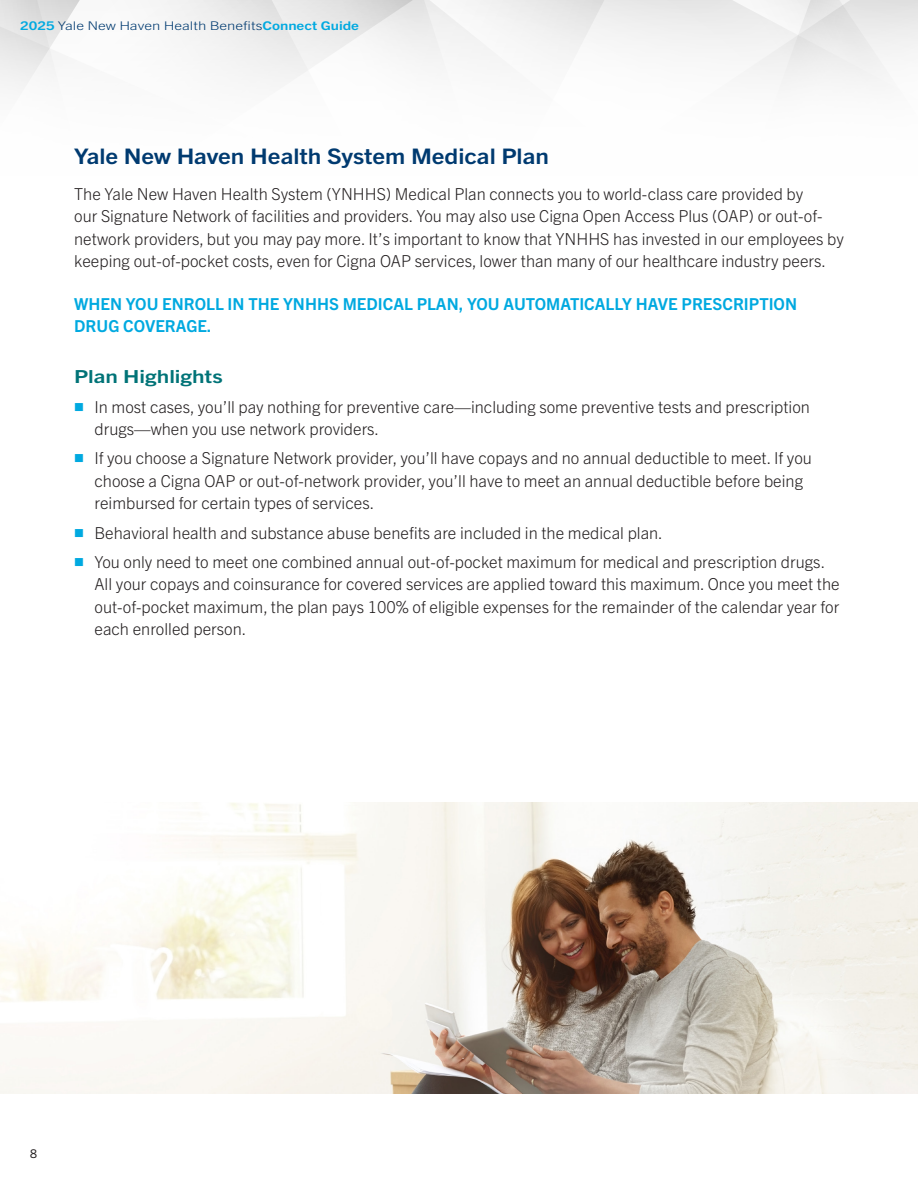
<style>
.page{position:relative;width:918px;height:1188px;background:#fff}
.page>*{position:absolute;margin:0;border:0;box-sizing:border-box;transform-origin:0 0}
.Header_1{font:700 21.45px "Trade Gothic Next LT Pro";color:#003a70;scale:1.14 1}
.Header_2{font:700 18px "Trade Gothic Next LT Pro";color:#007377;scale:1.25 1}
.Body_Text_Print{font:300 16.5px/22.5px "Trade Gothic Next LT Pro";color:#231f20}
.Body_Text_Print-2{font:700 16.5px/22.5px "Trade Gothic Next LT Pro";color:#00a9e0}
.t1{font:300 12px "Trade Gothic Next LT Pro";color:#003a70;scale:1.25 1}
.t2{font:12px "Trade Gothic Next LT Pro";color:#231f20}
.s1{font-weight:700;color:#00a9e0}
.s2{font-family:"Sarabun";color:#00a9e0}
</style>
<div class="page">
<svg style="left:159px;top:0;width:123px;height:82px"></svg>
<svg style="left:507px;top:0;width:194px;height:57px"></svg>
<svg style="left:282px;top:0;width:225px;height:82px"></svg>
<svg style="left:701px;top:0;width:217px;height:87px"></svg>
<svg style="left:0;top:0;width:80px;height:89px"></svg>
<img style="left:0;top:802px;width:917px;height:292px">
<p class="t1" style="left:20px;top:17px;width:273px"><span class="s1">2025</span> Yale New Haven Health Benefits<span class="s1">Connect Guide</span></p>
<p class="Header_1" style="left:74px;top:141px;width:418px">Yale New Haven Health System Medical Plan</p>
<p class="Body_Text_Print" style="left:74px;top:181px;width:771px">The Yale New Haven Health System (YNHHS) Medical Plan connects you to world-class care provided by<br>our Signature Network of facilities and providers. You may also use Cigna Open Access Plus (OAP) or out-of&shy;network providers, but you may pay more. It’s important to know that YNHHS has invested in our employees by keeping out-of-pocket costs, even for Cigna OAP services, lower than many of our healthcare industry peers.</p>
<p class="Body_Text_Print-2" style="left:74px;top:291px;width:724px">WHEN YOU ENROLL IN THE YNHHS MEDICAL PLAN, YOU AUTOMATICALLY HAVE PRESCRIPTION<br>DRUG COVERAGE.</p>
<p class="Header_2" style="left:74px;top:364px;width:120px">Plan Highlights</p>
<p class="Body_Text_Print" style="left:94px;top:394px;width:717px;text-indent:-20px"><span class="s2">■</span> In most cases, you’ll pay nothing for preventive care—including some preventive tests and prescription drugs—when you use network providers.</p>
<p class="Body_Text_Print" style="left:94px;top:446px;width:719px;text-indent:-20px"><span class="s2">■</span> If you choose a Signature Network provider, you’ll have copays and no annual deductible to meet. If you choose a Cigna OAP or out-of-network provider, you’ll have to meet an annual deductible before being reimbursed for certain types of services.</p>
<p class="Body_Text_Print" style="left:74px;top:520px;width:590px"><span class="s2">■</span> Behavioral health and substance abuse benefits are included in the medical plan.</p>
<p class="Body_Text_Print" style="left:94px;top:549px;width:747px;text-indent:-20px"><span class="s2">■</span> You only need to meet one combined annual out-of-pocket maximum for medical and prescription drugs.<br>All your copays and coinsurance for covered services are applied toward this maximum. Once you meet the out-of-pocket maximum, the plan pays 100% of eligible expenses for the remainder of the calendar year for each enrolled person.</p>
<p class="t2" style="left:30px;top:1146px;width:8px">8</p>
</div>
